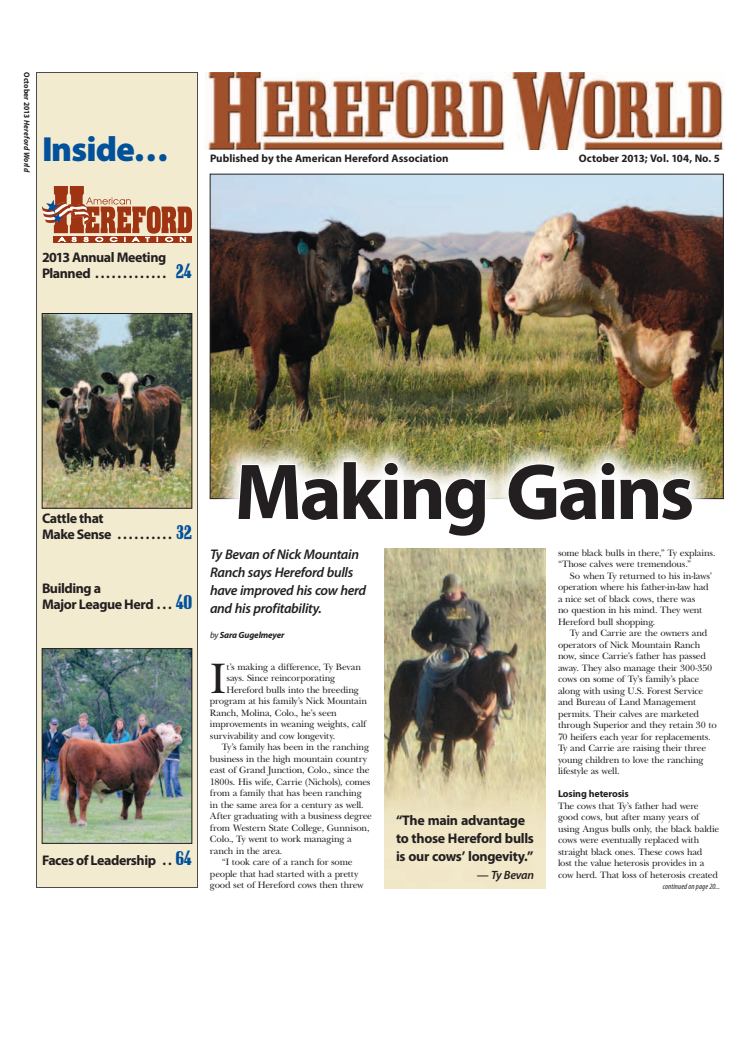
<style>
.page{position:relative;width:756px;height:1044px;background:#fff}
.page>*{position:absolute;margin:0;border:0;box-sizing:border-box;transform-origin:0 0}
.t1{font:700 80px "Myriad Pro";letter-spacing:-.04em;color:#231f20}
.t2{font:43.9px "New Baskerville";color:#231f20}
.t3{font:900 35px "Myriad Pro";letter-spacing:-.025em;color:#01519b}
.t4{font:22px "Shattuck";color:#01519b}
.t5{font:700 14px/16px "Myriad Pro";letter-spacing:-.03em;color:#231f20}
.t6{font:italic 600 14px/18px "Myriad Pro";letter-spacing:-.025em;color:#231f20}
.t7{font:italic 600 12px "Myriad Pro";letter-spacing:-.025em;color:#231f20}
.t8{font:700 11px "Myriad Pro";color:#231f20}
.t9{font:700 10px "Myriad Pro";letter-spacing:-.015em;color:#231f20}
.t10{font:9.5px/11.5px "New Baskerville";letter-spacing:-.02em;color:#231f20}
.t11{font:italic 700 9px "Myriad Pro";letter-spacing:-.015em;color:#231f20}
.t12{font:italic 700 8px "Myriad Pro";letter-spacing:.015em;color:#231f20;scale:.95 1}
.t13{font:italic condensed 8px "Myriad Pro";letter-spacing:.01em;color:#231f20}
.s1{font-style:normal}
.s2{font-family:"Shattuck";font-weight:400;font-size:22px;color:#01519b}
.s3{font-weight:400}
</style>
<div class="page">
<img style="left:212px;top:176px;width:509px;height:321px">
<img style="left:205px;top:72px;width:519px;height:78px">
<img style="left:212px;top:435px;width:506px;height:114px">
<svg style="left:236px;top:460px;width:251px;height:78px"></svg>
<svg style="left:507px;top:461px;width:187px;height:61px"></svg>
<div style="left:36px;top:72px;width:162px;height:816px;background:#f3ebd0;border:1px solid #4b4c4d"></div>
<img style="left:44px;top:315px;width:146px;height:191px">
<div style="left:42px;top:313px;width:150px;height:195px;border:1px solid #231f20"></div>
<img style="left:44px;top:650px;width:146px;height:192px">
<div style="left:42px;top:648px;width:150px;height:196px;border:1px solid #231f20"></div>
<img style="left:384px;top:549px;width:162px;height:340px">
<div style="left:54px;top:236px;width:138px;height:7px;background:#9f3413"></div>
<svg style="left:42px;top:186px;width:150px;height:56px"></svg>
<p class="t12" style="left:31px;top:72px;width:107px;rotate:90deg"><span class="s1">October 2013</span> Hereford World</p>
<h3 class="t3" style="left:42px;top:130px;width:128px">Inside…</h3>
<p class="t8" style="left:210px;top:152px;width:240px">Published by the American Hereford Association</p>
<p class="t8" style="left:579px;top:152px;width:143px">October 2013; Vol. 104, No. 5</p>
<h3 class="t5" style="left:42px;top:249px;width:152px">2013 Annual Meeting<br>Planned . . . . . . . . . . . . . <span class="s2">24</span></h3>
<h3 class="t5" style="left:42px;top:510px;width:76px">Cattle that<br>Make Sense ..........</h3>
<h3 class="t4" style="left:176px;top:518px;width:18px">32</h3>
<h3 class="t5" style="left:42px;top:580px;width:152px">Building a<br>Major League Herd .. <span class="s2">40</span></h3>
<h3 class="t5" style="left:42px;top:852px;width:152px">Faces of Leadership .. <span class="s2">64</span></h3>
<h1 class="t1" style="left:235px;top:447px;width:461px">Making Gains</h1>
<h3 class="t6" style="left:210px;top:546px;width:158px">Ty Bevan of Nick Mountain<br>Ranch says Hereford bulls have improved his cow herd and his profitability.</h3>
<p class="t11" style="left:210px;top:630px;width:76px"><span class="s3">by</span> Sara Gugelmeyer</p>
<h2 class="t2" style="left:210px;top:653px;width:17px">I</h2>
<p class="t10" style="left:227px;top:661px;width:136px">t’s making a difference, Ty Bevan</p>
<p class="t10" style="left:227px;top:673px;width:110px">says. Since reincorporating</p>
<p class="t10" style="left:227px;top:684px;width:134px">Hereford bulls into the breeding</p>
<p class="t10" style="left:210px;top:696px;width:159px">program at his family’s Nick Mountain</p>
<p class="t10" style="left:210px;top:707px;width:128px">Ranch, Molina, Colo., he’s seen</p>
<p class="t10" style="left:210px;top:719px;width:158px">improvements in weaning weights, calf</p>
<p class="t10" style="left:210px;top:730px;width:127px">survivability and cow longevity.</p>
<p class="t10" style="left:222px;top:742px;width:148px">Ty’s family has been in the ranching</p>
<p class="t10" style="left:210px;top:753px;width:159px">business in the high mountain country</p>
<p class="t10" style="left:210px;top:765px;width:161px">east of Grand Junction, Colo., since the</p>
<p class="t10" style="left:210px;top:776px;width:162px">1800s. His wife, Carrie (Nichols), comes</p>
<p class="t10" style="left:210px;top:788px;width:153px">from a family that has been ranching</p>
<p class="t10" style="left:210px;top:799px;width:155px">in the same area for a century as well.</p>
<p class="t10" style="left:210px;top:811px;width:163px">After graduating with a business degree</p>
<p class="t10" style="left:210px;top:822px;width:161px">from Western State College, Gunnison,</p>
<p class="t10" style="left:210px;top:834px;width:143px">Colo., Ty went to work managing a</p>
<p class="t10" style="left:210px;top:845px;width:74px">ranch in the area.</p>
<p class="t10" style="left:222px;top:857px;width:132px">“I took care of a ranch for some</p>
<p class="t10" style="left:210px;top:868px;width:150px">people that had started with a pretty</p>
<p class="t10" style="left:210px;top:880px;width:155px">good set of Hereford cows then threw</p>
<h3 class="t5" style="left:396px;top:811px;width:139px;line-height:18px">“The main advantage to those Hereford bulls is our cows’ longevity.”</h3>
<p class="t7" style="left:477px;top:868px;width:59px">— Ty Bevan</p>
<p class="t10" style="left:558px;top:547px;width:159px">some black bulls in there,” Ty explains. “Those calves were tremendous.”</p>
<p class="t10" style="left:558px;top:570px;width:156px;text-indent:12px">So when Ty returned to his in-laws’ operation where his father-in-law had a nice set of black cows, there was<br>no question in his mind. They went<br>Hereford bull shopping.</p>
<p class="t10" style="left:558px;top:627px;width:160px;text-indent:12px">Ty and Carrie are the owners and operators of Nick Mountain Ranch now, since Carrie’s father has passed away. They also manage their 300-350 cows on some of Ty’s family’s place along with using U.S. Forest Service and Bureau of Land Management permits. Their calves are marketed through Superior and they retain 30 to 70 heifers each year for replacements.<br>Ty and Carrie are raising their three young children to love the ranching lifestyle as well.</p>
<p class="t9" style="left:558px;top:788px;width:72px">Losing heterosis</p>
<p class="t10" style="left:558px;top:800px;width:163px">The cows that Ty’s father had were good cows, but after many years of using Angus bulls only, the black baldie cows were eventually replaced with straight black ones. These cows had<br>lost the value heterosis provides in a cow herd. That loss of heterosis created</p>
<p class="t13" style="left:663px;top:882px;width:59px">continued on page 20...</p>
</div>
